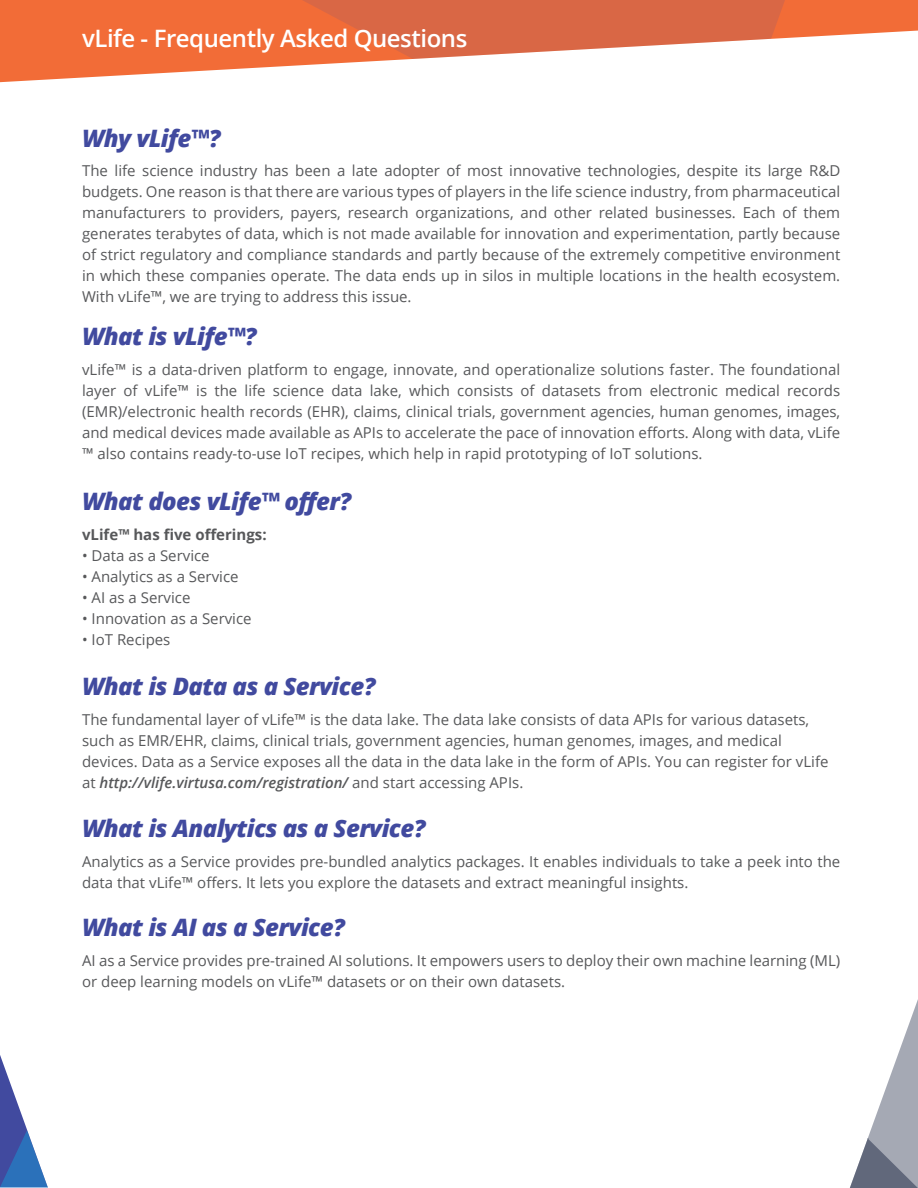
<style>
.page{position:relative;width:918px;height:1188px;background:#fff}
.page>*{position:absolute;margin:0;border:0;box-sizing:border-box;transform-origin:0 0}
.t1{font:italic 800 24px "Open Sans";letter-spacing:-.025em;color:#414a9f}
.t2{font:600 24px "Open Sans";letter-spacing:-.02em;color:#fff}
.t3{font:15px/21px "Open Sans";color:#57585a}
.t4{font:700 15px "Open Sans";color:#57585a}
.s1{font-weight:600;font-style:italic}
</style>
<div class="page">
<svg style="left:0;top:1055px;width:48px;height:133px"></svg>
<svg style="left:0;top:0;width:918px;height:82px;fill:#f26c37"></svg>
<svg style="left:276px;top:0;width:514px;height:59px;background:#e27b5b"></svg>
<svg style="left:850px;top:999px;width:68px;height:189px"></svg>
<h1 class="t2" style="left:82px;top:22px;width:387px">vLife - Frequently Asked Questions</h1>
<h1 class="t1" style="left:82px;top:120px;width:140px">Why vLife™?</h1>
<p class="t3" style="left:82px;top:160px;width:760px;text-align:justify">The life science industry has been a late adopter of most innovative technologies, despite its large R&amp;D budgets. One reason is that there are various types of players in the life science industry, from pharmaceutical manufacturers to providers, payers, research organizations, and other related businesses. Each of them generates terabytes of data, which is not made available for innovation and experimentation, partly because of strict regulatory and compliance standards and partly because of the extremely competitive environment in which these companies operate. The data ends up in silos in multiple locations in the health ecosystem.<br>With vLife™, we are trying to address this issue.</p>
<h1 class="t1" style="left:82px;top:318px;width:176px">What is vLife™?</h1>
<p class="t3" style="left:82px;top:358px;width:760px;text-align:justify">vLife™ is a data-driven platform to engage, innovate, and operationalize solutions faster. The foundational layer of vLife™ is the life science data lake, which consists of datasets from electronic medical records (EMR)/electronic health records (EHR), claims, clinical trials, government agencies, human genomes, images, and medical devices made available as APIs to accelerate the pace of innovation efforts. Along with data, vLife ™ also contains ready-to-use IoT recipes, which help in rapid prototyping of IoT solutions.</p>
<h1 class="t1" style="left:82px;top:483px;width:271px">What does vLife™ offer?</h1>
<p class="t4" style="left:82px;top:524px;width:186px">vLife™ has five offerings:</p>
<p class="t3" style="left:82px;top:545px;width:129px">• Data as a Service</p>
<p class="t3" style="left:82px;top:566px;width:158px">• Analytics as a Service</p>
<p class="t3" style="left:82px;top:587px;width:110px">• AI as a Service</p>
<p class="t3" style="left:82px;top:608px;width:171px">• Innovation as a Service</p>
<p class="t3" style="left:82px;top:629px;width:90px">• IoT Recipes</p>
<h1 class="t1" style="left:82px;top:668px;width:295px">What is Data as a Service?</h1>
<p class="t3" style="left:82px;top:708px;width:748px">The fundamental layer of vLife™ is the data lake. The data lake consists of data APIs for various datasets, such as EMR/EHR, claims, clinical trials, government agencies, human genomes, images, and medical devices. Data as a Service exposes all the data in the data lake in the form of APIs. You can register for vLife at <span class="s1">http://vlife.virtusa.com/registration/</span> and start accessing APIs.</p>
<h1 class="t1" style="left:82px;top:810px;width:345px">What is Analytics as a Service?</h1>
<p class="t3" style="left:82px;top:850px;width:760px">Analytics as a Service provides pre-bundled analytics packages. It enables individuals to take a peek into the data that vLife™ offers. It lets you explore the datasets and extract meaningful insights.</p>
<h1 class="t1" style="left:82px;top:909px;width:264px">What is AI as a Service?</h1>
<p class="t3" style="left:82px;top:950px;width:760px">AI as a Service provides pre-trained AI solutions. It empowers users to deploy their own machine learning (ML) or deep learning models on vLife™ datasets or on their own datasets.</p>
</div>
